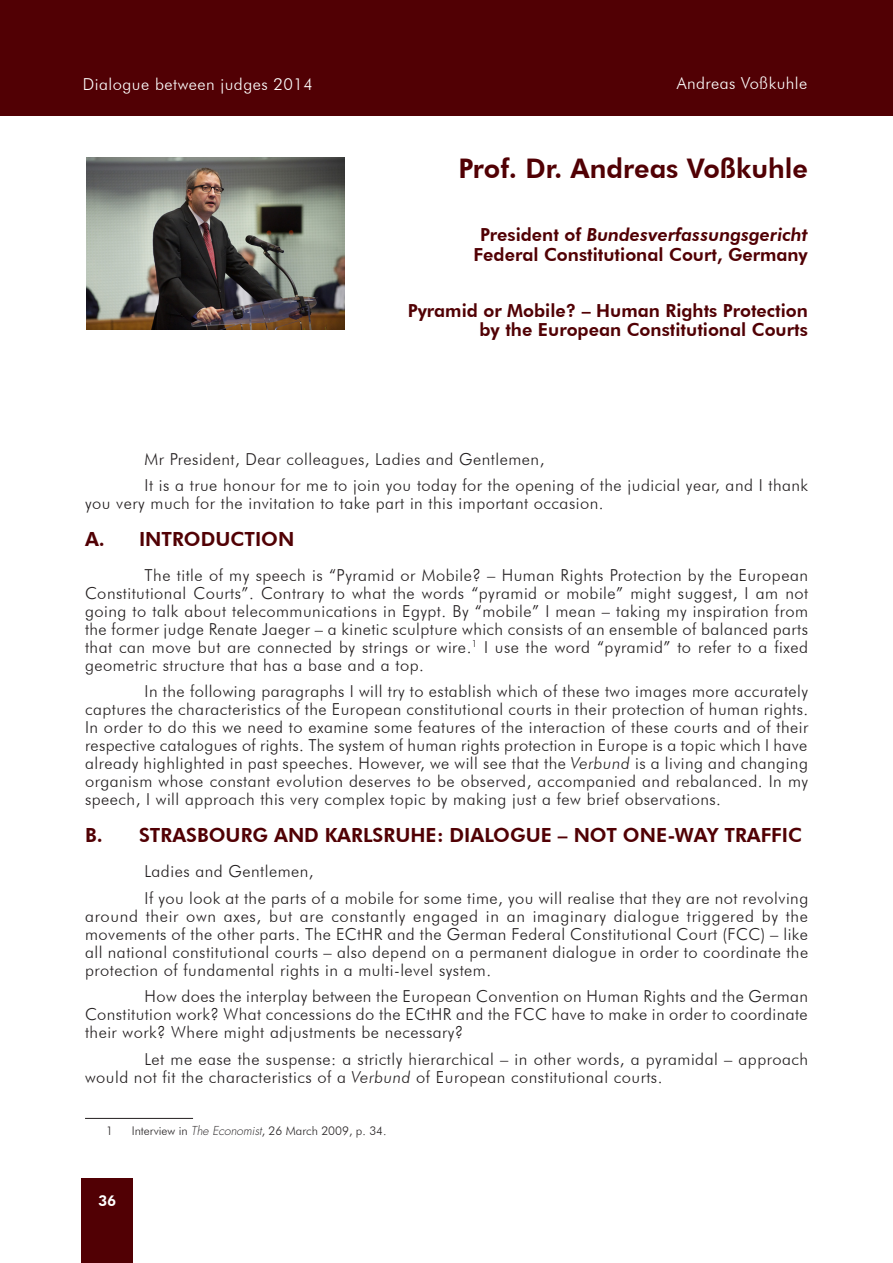
<style>
.page{position:relative;width:893px;height:1263px;background:#fff}
.page>*{position:absolute;margin:0;border:0;box-sizing:border-box;transform-origin:0 0}
.Noms_personnalités{font:800 27px "Futura BT";color:#510004}
.Titre_2{font:800 19.5px "Futura BT";color:#510004}
.Titre_personnalités{font:800 18px/19.5px "Futura BT";color:#510004;text-align:center}
.Texte{font:300 16.5px/18px "Futura BT";letter-spacing:.03em;color:#231f20;text-align:justify}
.Nom_Gauche{font:300 16.5px "Futura BT";letter-spacing:.03em;color:#fff}
.t1{font:800 15px "Futura BT";color:#fff}
.Note{font:300 12px "Futura BT";color:#282526}
.s1{font-style:italic}
.s2{font-family:"Futura Std";font-style:italic}
</style>
<div class="page">
<div style="left:0;top:0;width:893px;height:116px;background:#510004"></div>
<div style="left:82px;top:1178px;width:51px;height:85px;background:#510004"></div>
<hr style="left:85px;top:1118px;width:108px;height:1px;background:#231f20">
<img style="left:86px;top:157px;width:258px;height:172px">
<p class="Nom_Gauche" style="left:83px;top:74px;width:231px">Dialogue between judges 2014</p>
<p class="Nom_Gauche" style="left:677px;top:73px;width:132px">Andreas Voßkuhle</p>
<p class="Noms_personnalités" style="left:458px;top:152px;width:351px">Prof. Dr. Andreas Voßkuhle</p>
<p class="Titre_personnalités" style="left:474px;top:225px;width:336px">President of <span class="s1">Bundesverfassungsgericht<br></span>Federal Constitutional Court, Germany</p>
<p class="Titre_personnalités" style="left:408px;top:301px;width:402px;text-align:right">Pyramid or Mobile? – Human Rights Protection by the European Constitutional Courts</p>
<p class="Texte" style="left:145px;top:450px;width:401px">Mr President, Dear colleagues, Ladies and Gentlemen,</p>
<p class="Texte" style="left:85px;top:476px;width:725px;text-indent:60px">It is a true honour for me to join you today for the opening of the judicial year, and I thank you very much for the invitation to take part in this important occasion.</p>
<p class="Titre_2" style="left:85px;top:527px;width:211px">A. INTRODUCTION</p>
<p class="Texte" style="left:85px;top:566px;width:725px;text-indent:60px">The title of my speech is “Pyramid or Mobile? – Human Rights Protection by the European Constitutional Courts”. Contrary to what the words “pyramid or mobile” might suggest, I am not going to talk about telecommunications in Egypt. By “mobile” I mean – taking my inspiration from the former judge Renate Jaeger – a kinetic sculpture which consists of an ensemble of balanced parts that can move but are connected by strings or wire.<sup>1</sup> I use the word “pyramid” to refer to a fixed geometric structure that has a base and a top.</p>
<p class="Texte" style="left:85px;top:682px;width:725px;text-indent:60px">In the following paragraphs I will try to establish which of these two images more accurately captures the characteristics of the European constitutional courts in their protection of human rights.<br>In order to do this we need to examine some features of the interaction of these courts and of their respective catalogues of rights. The system of human rights protection in Europe is a topic which I have already highlighted in past speeches. However, we will see that the <span class="s1">Verbund</span> is a living and changing organism whose constant evolution deserves to be observed, accompanied and rebalanced. In my speech, I will approach this very complex topic by making just a few brief observations.</p>
<p class="Titre_2" style="left:85px;top:823px;width:718px">B. STRASBOURG AND KARLSRUHE: DIALOGUE – NOT ONE-WAY TRAFFIC</p>
<p class="Texte" style="left:145px;top:862px;width:171px">Ladies and Gentlemen,</p>
<p class="Texte" style="left:85px;top:889px;width:725px;text-indent:60px">If you look at the parts of a mobile for some time, you will realise that they are not revolving around their own axes, but are constantly engaged in an imaginary dialogue triggered by the movements of the other parts. The ECtHR and the German Federal Constitutional Court (FCC) – like all national constitutional courts – also depend on a permanent dialogue in order to coordinate the protection of fundamental rights in a multi-level system.</p>
<p class="Texte" style="left:85px;top:987px;width:724px;text-indent:60px">How does the interplay between the European Convention on Human Rights and the German Constitution work? What concessions do the ECtHR and the FCC have to make in order to coordinate their work? Where might adjustments be necessary?</p>
<p class="Texte" style="left:85px;top:1050px;width:725px;text-indent:60px">Let me ease the suspense: a strictly hierarchical – in other words, a pyramidal – approach would not fit the characteristics of a <span class="s1">Verbund</span> of European constitutional courts.</p>
<p class="Note" style="left:106px;top:1124px;width:8px">1</p>
<p class="Note" style="left:132px;top:1124px;width:256px">Interview in <span class="s2">The Economist</span>, 26 March 2009, p. 34.</p>
<p class="t1" style="left:98px;top:1192px;width:20px">36</p>
</div>
